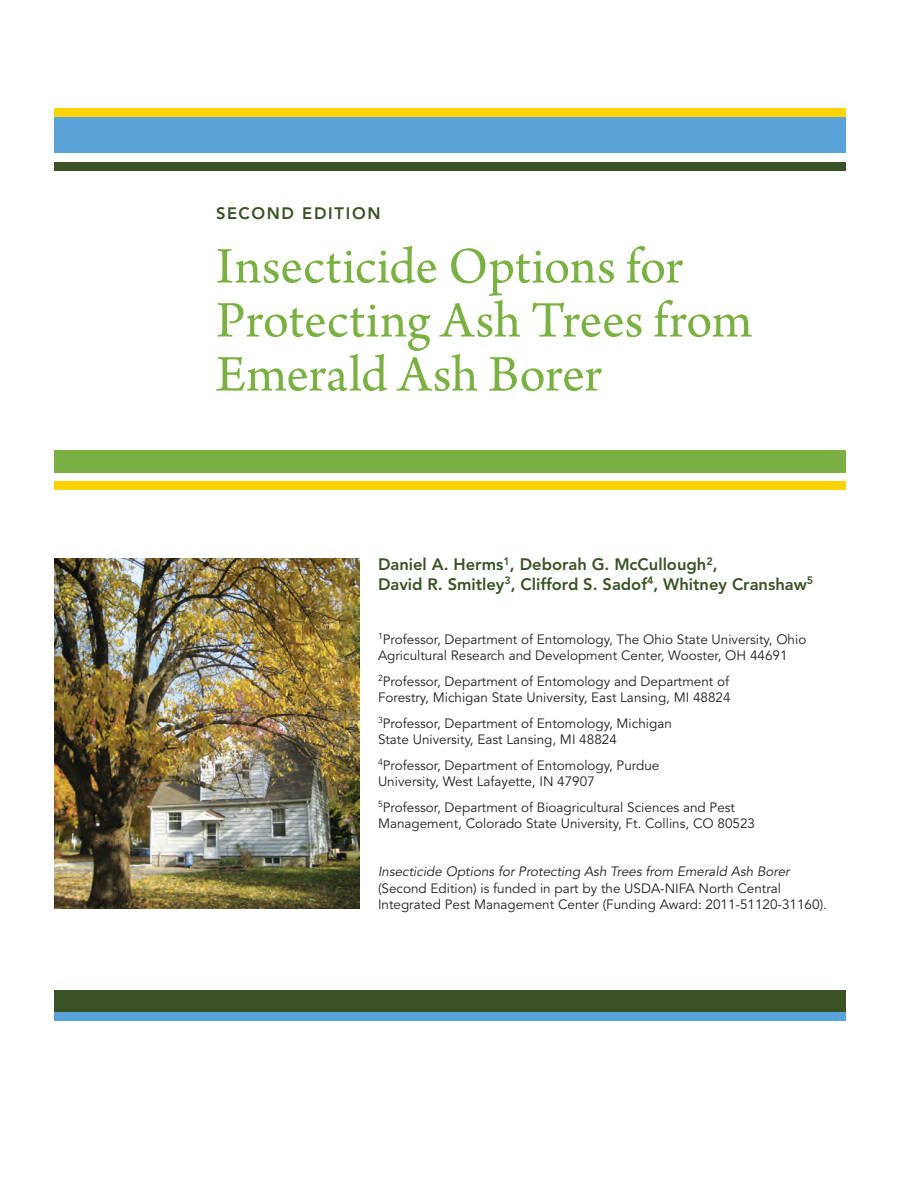
<style>
.page{position:relative;width:918px;height:1188px;background:#fff}
.page>*{position:absolute;margin:0;border:0;box-sizing:border-box;transform-origin:0 0}
.t1{font:54px/54px "Arno Pro";letter-spacing:-.005em;color:#7ab142}
.t2{font:800 16.5px/19.5px "Avenir LT Std";color:#3a5226}
.t3{font:800 16.5px "Avenir LT Std";letter-spacing:.1em;color:#3a5226}
.t4{font:13.5px/16.5px "Avenir LT Std";color:#231f20}
.t5{font:italic 13.5px "Avenir LT Std";color:#231f20}
</style>
<div class="page">
<img style="left:54px;top:558px;width:306px;height:351px">
<div style="left:54px;top:162px;width:792px;height:9px;background:#3a5226"></div>
<div style="left:54px;top:450px;width:792px;height:22px;background:#7ab142"></div>
<div style="left:54px;top:117px;width:792px;height:36px;background:#59a3d9"></div>
<div style="left:54px;top:482px;width:792px;height:8px;background:#fed304"></div>
<div style="left:54px;top:108px;width:792px;height:9px;background:#fed304"></div>
<div style="left:54px;top:990px;width:792px;height:22px;background:#3a5226"></div>
<div style="left:54px;top:1012px;width:792px;height:10px;background:#59a3d9"></div>
<p class="t3" style="left:216px;top:204px;width:166px">SECOND EDITION</p>
<h1 class="t1" style="left:216px;top:242px;width:538px">Insecticide Options for<br>Protecting Ash Trees from<br>Emerald Ash Borer</h1>
<p class="t2" style="left:378px;top:555px;width:437px">Daniel A. Herms<sup>1</sup>, Deborah G. McCullough<sup>2</sup>,<br>David R. Smitley<sup>3</sup>, Clifford S. Sadof<sup>4</sup>, Whitney Cranshaw<sup>5</sup></p>
<p class="t4" style="left:378px;top:631px;width:430px"><sup>1</sup>Professor, Department of Entomology, The Ohio State University, Ohio<br>Agricultural Research and Development Center, Wooster, OH 44691</p>
<p class="t4" style="left:378px;top:673px;width:354px"><sup>2</sup>Professor, Department of Entomology and Department of<br>Forestry, Michigan State University, East Lansing, MI 48824</p>
<p class="t4" style="left:378px;top:715px;width:295px"><sup>3</sup>Professor, Department of Entomology, Michigan<br>State University, East Lansing, MI 48824</p>
<p class="t4" style="left:378px;top:757px;width:283px"><sup>4</sup>Professor, Department of Entomology, Purdue<br>University, West Lafayette, IN 47907</p>
<p class="t4" style="left:378px;top:799px;width:379px"><sup>5</sup>Professor, Department of Bioagricultural Sciences and Pest<br>Management, Colorado State University, Ft. Collins, CO 80523</p>
<p class="t5" style="left:378px;top:864px;width:413px">Insecticide Options for Protecting Ash Trees from Emerald Ash Borer</p>
<p class="t4" style="left:378px;top:880px;width:450px">(Second Edition) is funded in part by the USDA-NIFA North Central<br>Integrated Pest Management Center (Funding Award: 2011-51120-31160).</p>
</div>
